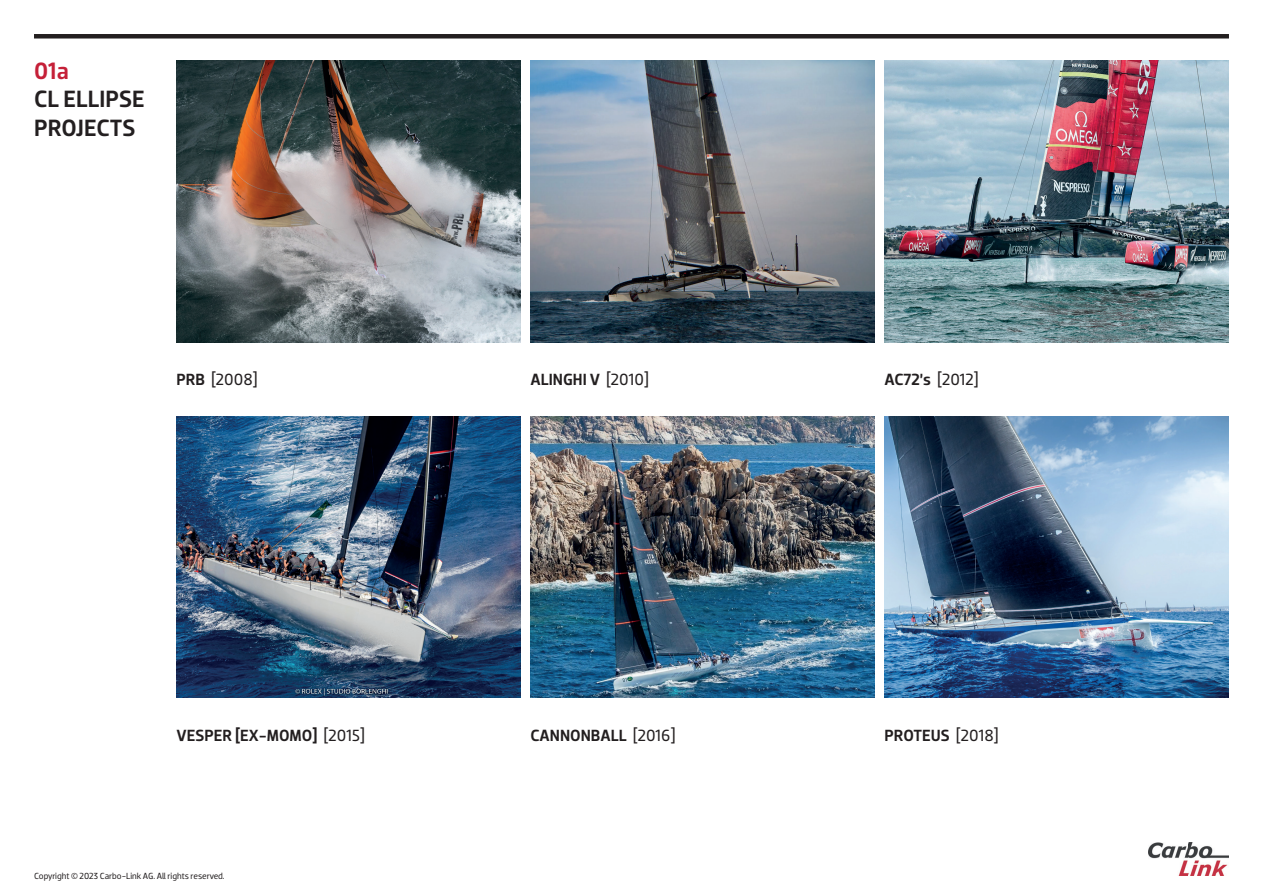
<style>
.page{position:relative;width:1263px;height:893px;background:#fff}
.page>*{position:absolute;margin:0;border:0;box-sizing:border-box;transform-origin:0 0}
.t1{font:500 24px/28.8px "Dobra";color:#231f20}
.t2{font:500 24px "Dobra";color:#c52038}
.t3{font:500 16.5px "Dobra";color:#231f20}
.t4{font:16.5px "Dobra";color:#231f20}
.t5{font:9px "Dobra";letter-spacing:-.005em;color:#231f20}
.s1{font-weight:500}
.s2{font-weight:400}
</style>
<div class="page">
<img style="left:1148px;top:842px;width:81px;height:34px">
<div style="left:34px;top:34px;width:1195px;height:5px;background:#231f20"></div>
<img style="left:530px;top:416px;width:345px;height:282px">
<img style="left:884px;top:61px;width:345px;height:281px">
<img style="left:530px;top:61px;width:345px;height:281px">
<img style="left:176px;top:416px;width:345px;height:282px">
<img style="left:884px;top:416px;width:345px;height:282px">
<img style="left:176px;top:61px;width:345px;height:281px">
<h1 class="t2" style="left:34px;top:56px;width:36px">01a</h1>
<h1 class="t1" style="left:34px;top:85px;width:112px">CL ELLIPSE<br>PROJECTS</h1>
<p class="t4" style="left:176px;top:370px;width:83px"><span class="s1">PRB</span> [2008]</p>
<p class="t3" style="left:530px;top:370px;width:120px">ALINGHI V <span class="s2">[2010]</span></p>
<p class="t3" style="left:884px;top:370px;width:96px">AC72’s <span class="s2">[2012]</span></p>
<p class="t3" style="left:176px;top:726px;width:190px">VESPER [EX-MOMO] <span class="s2">[2015]</span></p>
<p class="t3" style="left:530px;top:726px;width:147px">CANNONBALL <span class="s2">[2016]</span></p>
<p class="t3" style="left:884px;top:726px;width:116px">PROTEUS <span class="s2">[2018]</span></p>
<p class="t5" style="left:34px;top:871px;width:192px">Copyright <span class="s1">©</span> 2023 Carbo-Link AG. All rights reserved.</p>
</div>
